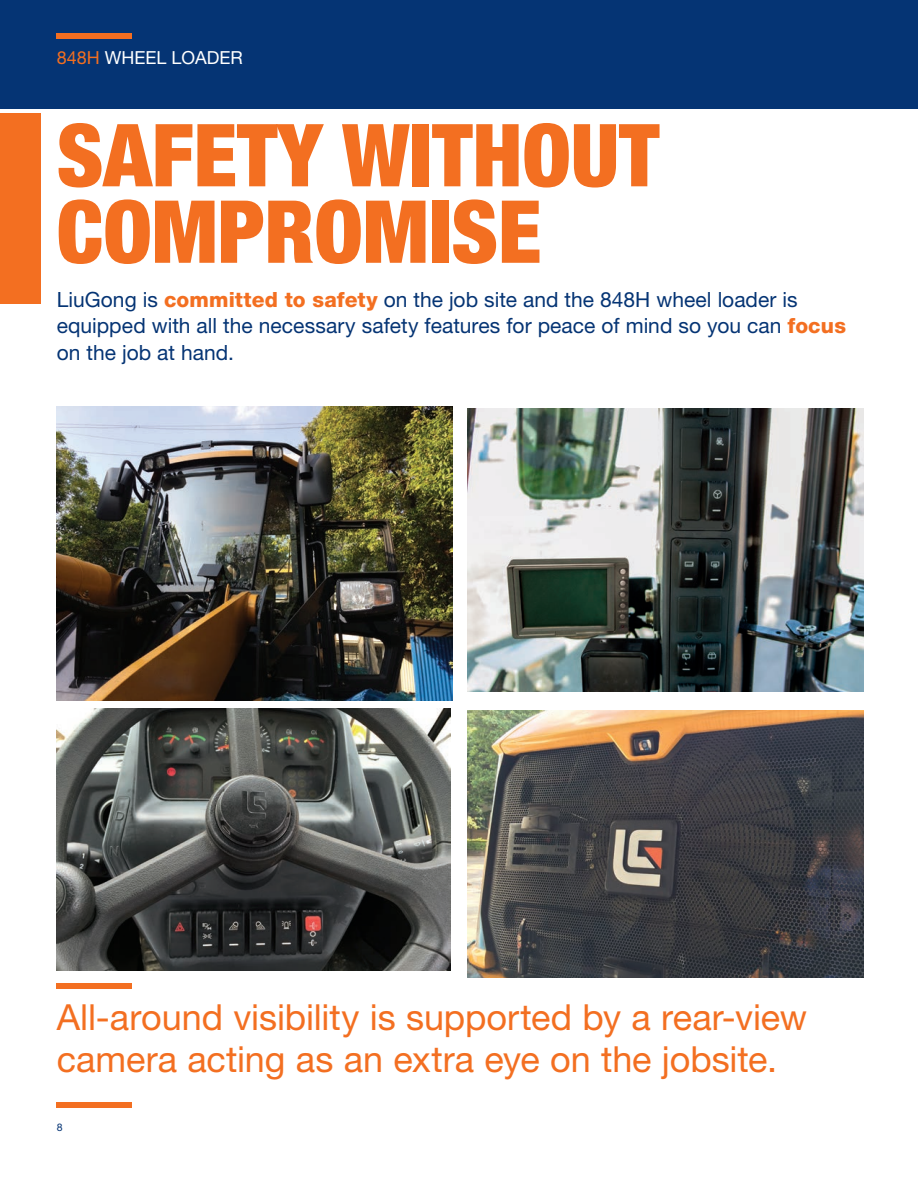
<style>
.page{position:relative;width:918px;height:1188px;background:#fff}
.page>*{position:absolute;margin:0;border:0;box-sizing:border-box;transform-origin:0 0}
.t1{font:900 condensed 87px/76.5px "Helvetica Neue LT Pro";color:#f36f21}
.t2{font:36px/42px "Helvetica Neue LT Pro";color:#f36f21}
.t3{font:21px/26.2px "Helvetica Neue LT Pro";color:#053474}
.t4{font:18px "Helvetica Neue LT Pro";color:#fff}
.t5{font:10.5px "Helvetica Neue LT Pro";color:#053474}
.s1{color:#f36f21}
.s2{font-weight:800;color:#f36f21}
</style>
<div class="page">
<div style="left:57px;top:983px;width:75px;height:6px;background:#f36f21"></div>
<div style="left:57px;top:1102px;width:75px;height:6px;background:#f36f21"></div>
<img style="left:57px;top:407px;width:395px;height:293px">
<img style="left:57px;top:709px;width:394px;height:261px">
<img style="left:468px;top:408px;width:395px;height:283px">
<img style="left:468px;top:711px;width:395px;height:267px">
<div style="left:0;top:0;width:918px;height:109px;background:#053474"></div>
<div style="left:0;top:113px;width:40px;height:190px;background:#f36f21"></div>
<div style="left:57px;top:34px;width:75px;height:5px;background:#f36e21"></div>
<p class="t4" style="left:57px;top:47px;width:188px"><span class="s1">848H</span> WHEEL LOADER</p>
<h1 class="t1" style="left:57px;top:117px;width:604px">SAFETY WITHOUT<br>COMPROMISE</h1>
<p class="t3" style="left:57px;top:286px;width:791px">LiuGong is <span class="s2">committed to safety</span> on the job site and the 848H wheel loader is equipped with all the necessary safety features for peace of mind so you can <span class="s2">focus </span>on the job at hand.</p>
<h2 class="t2" style="left:57px;top:996px;width:752px">All-around visibility is supported by a rear-view camera acting as an extra eye on the jobsite.</h2>
<p class="t5" style="left:57px;top:1120px;width:7px">8</p>
</div>
